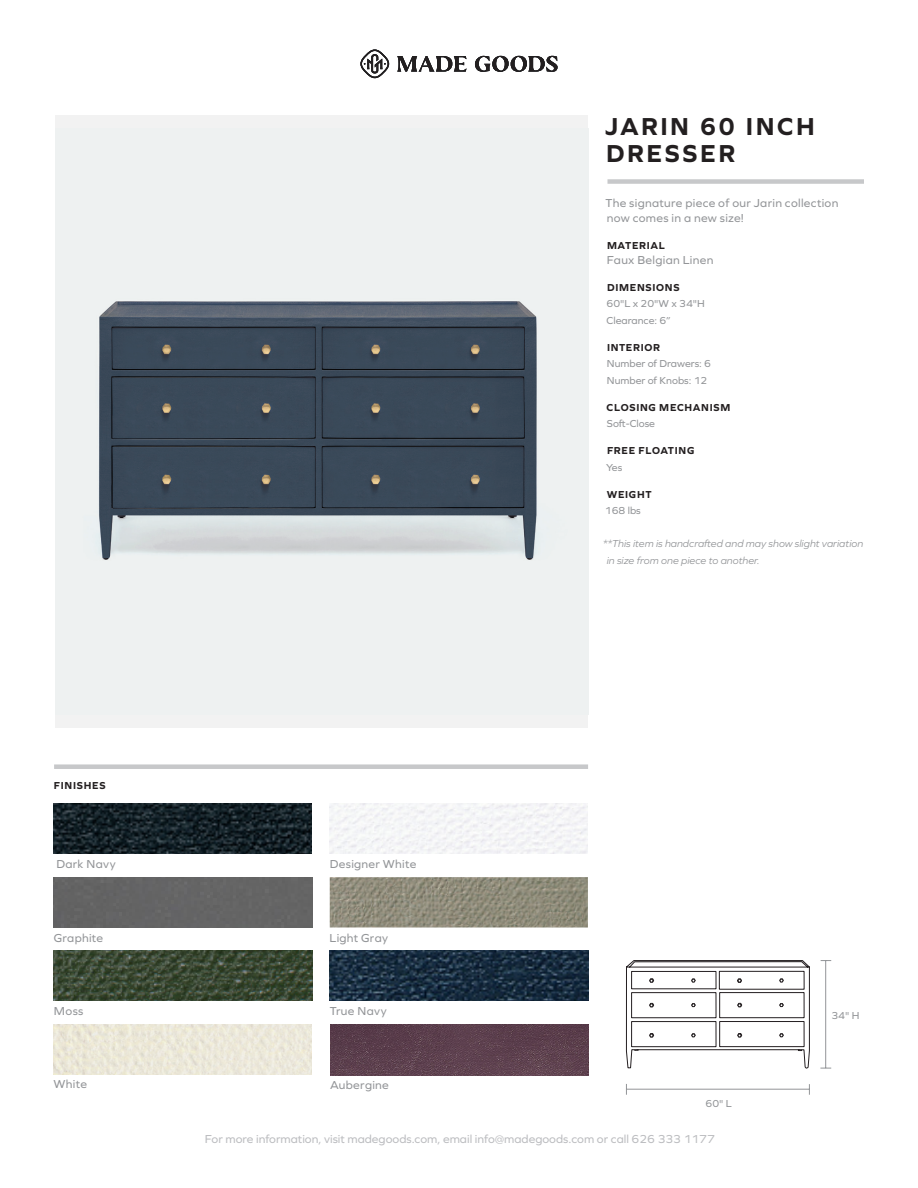
<style>
.page{position:relative;width:918px;height:1188px;background:#fff}
.page>*{position:absolute;margin:0;border:0;box-sizing:border-box;transform-origin:0 0}
.t1{font:700 25.5px/27px "Graphie";letter-spacing:.095em;color:#231f20}
.t2{font:12px/15px "Graphie";letter-spacing:.025em;color:#939598}
.t3{font:12px "Graphie";color:#bcbdc0}
.t4{font:10.5px "Graphie";color:#939598}
.t5{font:italic 10.5px/16.5px "Graphie";color:#939598}
.t6{font:700 10.5px "Graphie";letter-spacing:.07em;color:#231f20}
</style>
<div class="page">
<div style="left:54px;top:764px;width:534px;height:5px;background:#c7c8ca"></div>
<div style="left:55px;top:116px;width:533px;height:612px;background:#f2f2f2"></div>
<img style="left:95px;top:301px;width:445px;height:259px">
<hr style="left:825px;top:961px;width:1px;height:107px;background:#939598">
<svg style="left:397px;top:56px;width:161px;height:16px"></svg>
<svg style="left:360px;top:50px;width:29px;height:28px"></svg>
<div style="left:608px;top:179px;width:256px;height:5px;background:#c7c8ca"></div>
<svg style="left:626px;top:960px;width:184px;height:135px"></svg>
<img style="left:54px;top:950px;width:258px;height:51px">
<img style="left:54px;top:803px;width:258px;height:51px">
<img style="left:330px;top:877px;width:258px;height:51px">
<img style="left:330px;top:950px;width:258px;height:51px">
<img style="left:54px;top:1024px;width:258px;height:50px">
<div style="left:54px;top:877px;width:258px;height:51px;background:#646464"></div>
<img style="left:330px;top:1025px;width:258px;height:50px">
<p class="t1" style="left:605px;top:112px;width:211px">JARIN 60 INCH<br>DRESSER</p>
<p class="t2" style="left:606px;top:195px;width:234px">The signature piece of our Jarin collection now comes in a new size!</p>
<p class="t6" style="left:607px;top:239px;width:59px">MATERIAL</p>
<p class="t2" style="left:607px;top:252px;width:108px">Faux Belgian Linen</p>
<p class="t6" style="left:607px;top:281px;width:74px">DIMENSIONS</p>
<p class="t4" style="left:607px;top:298px;width:100px">60"L x 20"W x 34"H</p>
<p class="t4" style="left:607px;top:314px;width:66px">Clearance: 6”</p>
<p class="t6" style="left:607px;top:341px;width:55px">INTERIOR</p>
<p class="t4" style="left:607px;top:358px;width:106px">Number of Drawers: 6</p>
<p class="t4" style="left:607px;top:374px;width:102px">Number of Knobs: 12</p>
<p class="t6" style="left:607px;top:401px;width:125px">CLOSING MECHANISM</p>
<p class="t4" style="left:607px;top:418px;width:50px">Soft-Close</p>
<p class="t6" style="left:607px;top:444px;width:89px">FREE FLOATING</p>
<p class="t4" style="left:606px;top:461px;width:18px">Yes</p>
<p class="t6" style="left:607px;top:488px;width:46px">WEIGHT</p>
<p class="t4" style="left:605px;top:505px;width:37px">168 lbs</p>
<p class="t5" style="left:607px;top:535px;width:258px;text-indent:-4px">**This item is handcrafted and may show slight variation in size from one piece to another.</p>
<p class="t6" style="left:54px;top:779px;width:53px">FINISHES</p>
<p class="t2" style="left:56px;top:856px;width:61px">Dark Navy</p>
<p class="t2" style="left:330px;top:856px;width:88px">Designer White</p>
<p class="t2" style="left:54px;top:930px;width:51px">Graphite</p>
<p class="t2" style="left:330px;top:930px;width:60px">Light Gray</p>
<p class="t2" style="left:54px;top:1003px;width:31px">Moss</p>
<p class="t2" style="left:330px;top:1003px;width:58px">True Navy</p>
<p class="t4" style="left:831px;top:1009px;width:29px">34" H</p>
<p class="t2" style="left:54px;top:1077px;width:35px">White</p>
<p class="t2" style="left:330px;top:1077px;width:60px">Aubergine</p>
<p class="t4" style="left:706px;top:1097px;width:28px">60" L</p>
<p class="t3" style="left:205px;top:1132px;width:511px">For more information, visit madegoods.com, email info@madegoods.com or call 626 333 1177</p>
</div>
